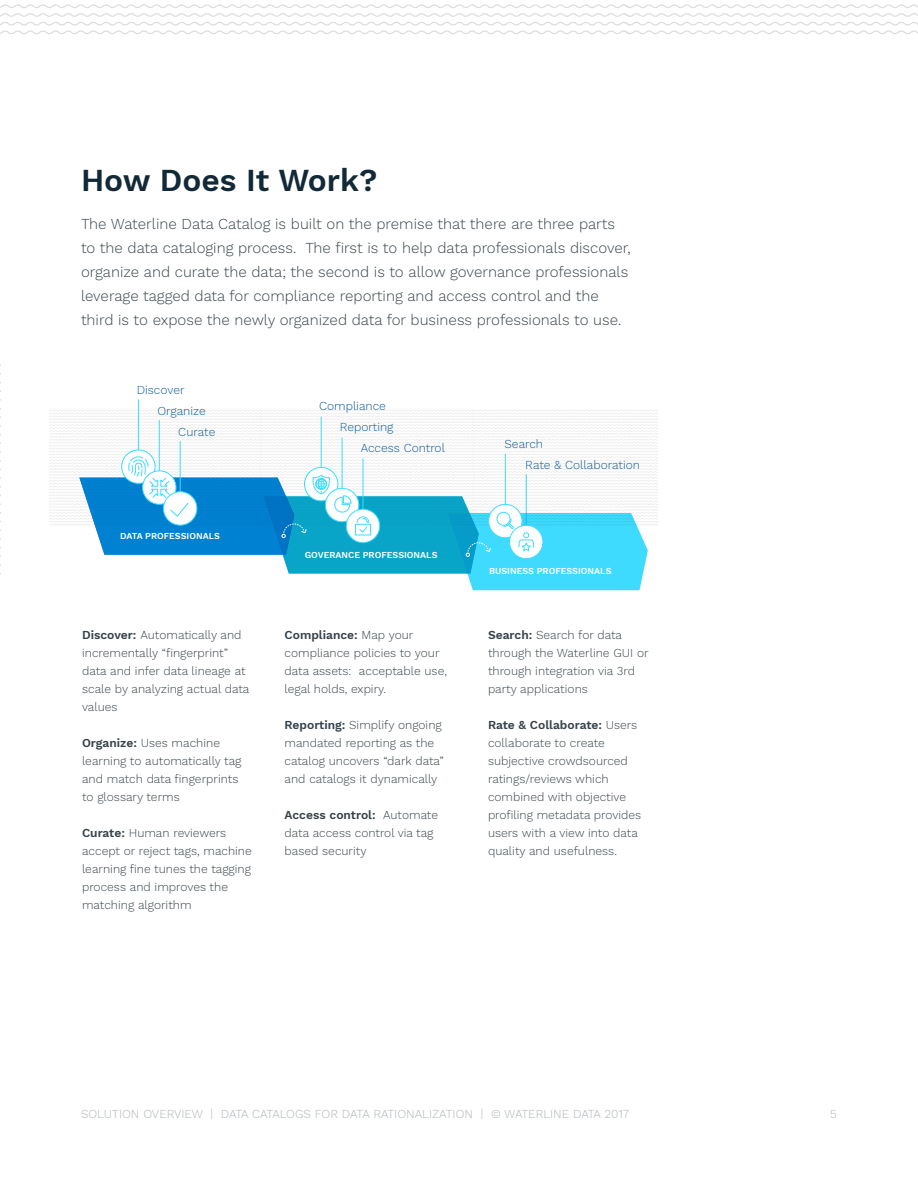
<style>
.page{position:relative;width:918px;height:1188px;background:#fff}
.page>*{position:absolute;margin:0;border:0;box-sizing:border-box;transform-origin:0 0}
.t1{font:600 31.5px "Work Sans";color:#122938}
.t2{font:300 15px/24px "Work Sans";color:#36424a}
.t3{font:300 12px/18px "Work Sans";color:#36424a}
.t4{font:300 12px "Work Sans";color:#0b5a93}
.t5{font:300 12px "Work Sans";color:#afb4b7}
.t6{font:600 9px "Work Sans";color:#fff}
.s1{font-weight:600}
</style>
<div class="page">
<svg style="left:0;top:4px;width:918px;height:31px"></svg>
<svg style="left:0;top:364px;width:1px;height:211px"></svg>
<div style="left:467px;top:557px;width:180px;height:33px;background:#3edbff"></div>
<div style="left:264px;top:496px;width:215px;height:78px;background:#09a5c9"></div>
<div style="left:510px;top:525px;width:33px;height:34px;background:#44dcff;border-radius:17px"></div>
<div style="left:509px;top:525px;width:34px;height:34px;border:1px solid #3edbff;border-radius:50%"></div>
<hr style="left:138px;top:400px;width:1px;height:71px;background:#3edbff">
<svg style="left:50px;top:410px;width:607px;height:147px"></svg>
<p class="t1" style="left:81px;top:162px;width:298px">How Does It Work?</p>
<p class="t2" style="left:81px;top:212px;width:551px">The Waterline Data Catalog is built on the premise that there are three parts to the data cataloging process. The first is to help data professionals discover, organize and curate the data; the second is to allow governance professionals leverage tagged data for compliance reporting and access control and the third is to expose the newly organized data for business professionals to use.</p>
<p class="t4" style="left:137px;top:382px;width:49px">Discover</p>
<p class="t4" style="left:158px;top:403px;width:50px">Organize</p>
<p class="t4" style="left:178px;top:424px;width:39px">Curate</p>
<p class="t6" style="left:120px;top:531px;width:101px">DATA PROFESSIONALS</p>
<p class="t3" style="left:82px;top:626px;width:169px"><span class="s1">Discover:</span> Automatically and incrementally “fingerprint” data and infer data lineage at scale by analyzing actual data values</p>
<p class="t3" style="left:82px;top:734px;width:161px"><span class="s1">Organize:</span> Uses machine learning to automatically tag and match data fingerprints to glossary terms</p>
<p class="t3" style="left:82px;top:824px;width:171px"><span class="s1">Curate:</span> Human reviewers accept or reject tags, machine learning fine tunes the tagging process and improves the matching algorithm</p>
<p class="t4" style="left:319px;top:399px;width:68px">Compliance</p>
<p class="t4" style="left:340px;top:420px;width:55px">Reporting</p>
<p class="t4" style="left:361px;top:441px;width:86px">Access Control</p>
<p class="t6" style="left:305px;top:550px;width:134px">GOVERANCE PROFESSIONALS</p>
<p class="t3" style="left:285px;top:626px;width:164px"><span class="s1">Compliance:</span> Map your compliance policies to your data assets: acceptable use, legal holds, expiry.</p>
<p class="t3" style="left:285px;top:716px;width:161px"><span class="s1">Reporting:</span> Simplify ongoing mandated reporting as the catalog uncovers “dark data” and catalogs it dynamically</p>
<p class="t3" style="left:285px;top:806px;width:155px"><span class="s1">Access control:</span> Automate data access control via tag based security</p>
<p class="t4" style="left:505px;top:437px;width:40px">Search</p>
<p class="t4" style="left:525px;top:458px;width:116px">Rate &amp; Collaboration</p>
<p class="t6" style="left:489px;top:566px;width:124px">BUSINESS PROFESSIONALS</p>
<p class="t3" style="left:488px;top:626px;width:162px"><span class="s1">Search:</span> Search for data through the Waterline GUI or through integration via 3rd party applications</p>
<p class="t3" style="left:488px;top:716px;width:155px"><span class="s1">Rate &amp; Collaborate:</span> Users collaborate to create subjective crowdsourced ratings/reviews which combined with objective profiling metadata provides users with a view into data quality and usefulness.</p>
<p class="t5" style="left:81px;top:1107px;width:550px">SOLUTION OVERVIEW | DATA CATALOGS FOR DATA RATIONALIZATION | © WATERLINE DATA 2017</p>
<p class="t5" style="left:830px;top:1107px;width:8px">5</p>
</div>
